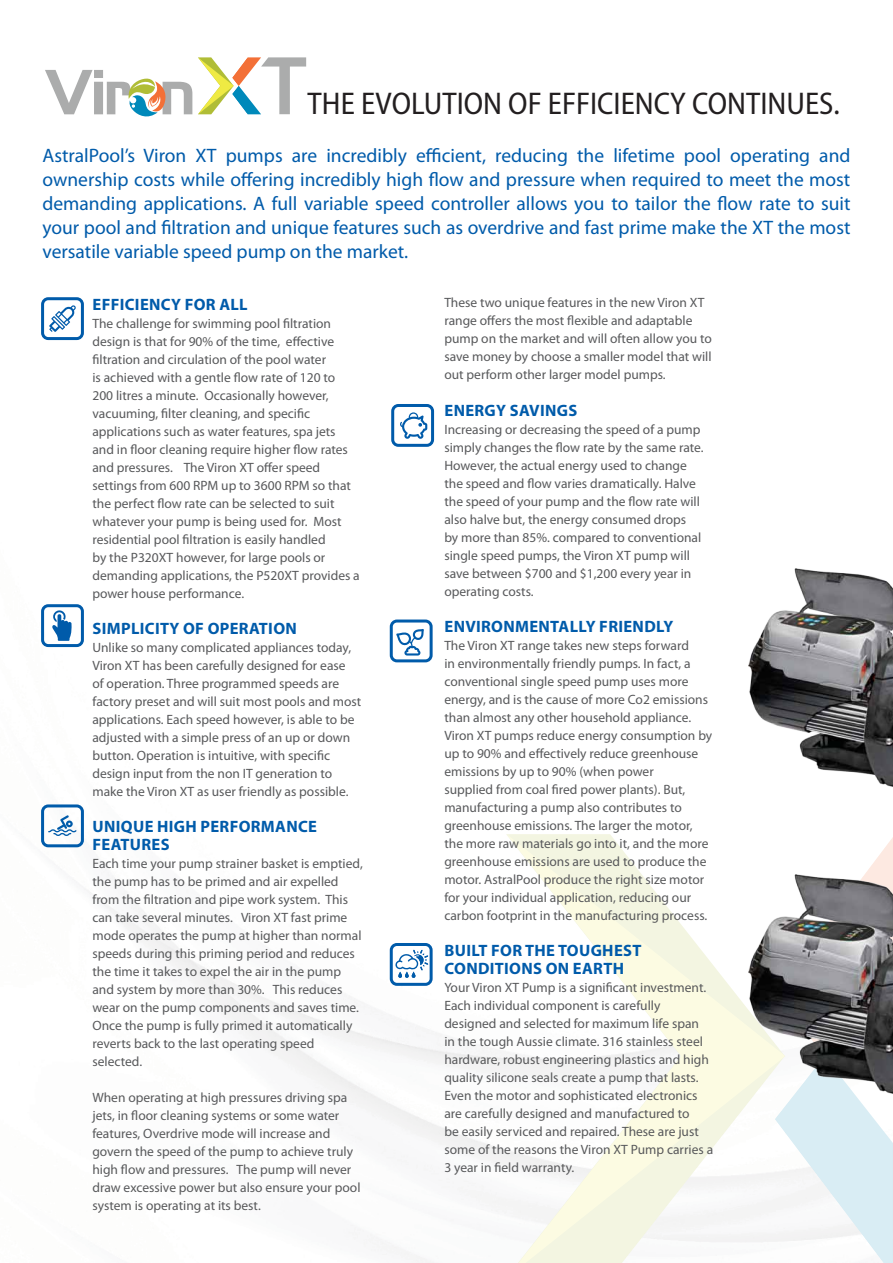
<style>
.page{position:relative;width:893px;height:1263px;background:#fff}
.page>*{position:absolute;margin:0;border:0;box-sizing:border-box;transform-origin:0 0}
.t1{font:semi-condensed 31.5px "Myriad Pro";color:#231f20}
.t2{font:19.5px/24px "Myriad Pro";color:#005baa;text-align:justify}
.t3{font:700 16.5px/18.1px "Myriad Pro";letter-spacing:.02em;color:#005baa}
.t4{font:13.5px/18px "Myriad Pro";color:#58595b}
</style>
<div class="page">
<img style="left:45px;top:58px;width:461px;height:1205px">
<svg style="left:507px;top:834px;width:268px;height:429px"></svg>
<svg style="left:775px;top:837px;width:118px;height:426px"></svg>
<div style="left:41px;top:604px;width:43px;height:43px;border:3px solid #005baa;border-radius:6px"></div>
<svg style="left:52px;top:610px;width:20px;height:31px"></svg>
<div style="left:390px;top:619px;width:43px;height:43px;border:3px solid #005baa;border-radius:6px"></div>
<svg style="left:396px;top:629px;width:28px;height:26px"></svg>
<div style="left:390px;top:943px;width:43px;height:43px;border:3px solid #005baa;border-radius:6px"></div>
<svg style="left:395px;top:950px;width:33px;height:28px"></svg>
<div style="left:391px;top:404px;width:43px;height:43px;border:3px solid #005baa;border-radius:6px"></div>
<svg style="left:400px;top:412px;width:27px;height:27px"></svg>
<div style="left:41px;top:297px;width:43px;height:43px;border:3px solid #005baa;border-radius:6px"></div>
<svg style="left:49px;top:305px;width:27px;height:27px"></svg>
<div style="left:41px;top:804px;width:43px;height:43px;border:3px solid #005baa;border-radius:6px"></div>
<svg style="left:48px;top:815px;width:29px;height:21px"></svg>
<svg style="left:45px;top:70px;width:147px;height:50px"></svg>
<svg style="left:198px;top:57px;width:108px;height:57px"></svg>
<img style="left:748px;top:568px;width:145px;height:219px">
<img style="left:748px;top:875px;width:145px;height:229px">
<h1 class="t1" style="left:308px;top:87px;width:534px">THE EVOLUTION OF EFFICIENCY CONTINUES.</h1>
<p class="t2" style="left:43px;top:144px;width:809px">AstralPool’s Viron XT pumps are incredibly efficient, reducing the lifetime pool operating and ownership costs while offering incredibly high flow and pressure when required to meet the most demanding applications. A full variable speed controller allows you to tailor the flow rate to suit your pool and filtration and unique features such as overdrive and fast prime make the XT the most versatile variable speed pump on the market.</p>
<p class="t4" style="left:444px;top:294px;width:269px">These two unique features in the new Viron XT range offers the most flexible and adaptable pump on the market and will often allow you to save money by choose a smaller model that will out perform other larger model pumps.</p>
<p class="t3" style="left:444px;top:401px;width:134px">ENERGY SAVINGS</p>
<p class="t4" style="left:444px;top:420px;width:261px">Increasing or decreasing the speed of a pump simply changes the flow rate by the same rate.<br>However, the actual energy used to change the speed and flow varies dramatically. Halve the speed of your pump and the flow rate will also halve but, the energy consumed drops by more than 85%. compared to conventional single speed pumps, the Viron XT pump will save between $700 and $1,200 every year in operating costs.</p>
<p class="t3" style="left:444px;top:617px;width:230px">ENVIRONMENTALLY FRIENDLY</p>
<p class="t4" style="left:444px;top:637px;width:269px">The Viron XT range takes new steps forward<br>in environmentally friendly pumps. In fact, a conventional single speed pump uses more energy, and is the cause of more Co2 emissions than almost any other household appliance.<br>Viron XT pumps reduce energy consumption by up to 90% and effectively reduce greenhouse emissions by up to 90% (when power<br>supplied from coal fired power plants). But, manufacturing a pump also contributes to greenhouse emissions. The larger the motor, the more raw materials go into it, and the more greenhouse emissions are used to produce the motor. AstralPool produce the right size motor for your individual application, reducing our carbon footprint in the manufacturing process.</p>
<p class="t3" style="left:444px;top:942px;width:198px">BUILT FOR THE TOUGHEST<br>CONDITIONS ON EARTH</p>
<p class="t4" style="left:444px;top:979px;width:270px">Your Viron XT Pump is a significant investment.<br>Each individual component is carefully designed and selected for maximum life span<br>in the tough Aussie climate. 316 stainless steel hardware, robust engineering plastics and high quality silicone seals create a pump that lasts.<br>Even the motor and sophisticated electronics are carefully designed and manufactured to<br>be easily serviced and repaired. These are just some of the reasons the Viron XT Pump carries a 3 year in field warranty.</p>
<p class="t3" style="left:93px;top:295px;width:157px">EFFICIENCY FOR ALL</p>
<p class="t4" style="left:92px;top:314px;width:269px">The challenge for swimming pool filtration design is that for 90% of the time, effective filtration and circulation of the pool water<br>is achieved with a gentle flow rate of 120 to<br>200 litres a minute. Occasionally however, vacuuming, filter cleaning, and specific applications such as water features, spa jets and in floor cleaning require higher flow rates and pressures. The Viron XT offer speed settings from 600 RPM up to 3600 RPM so that the perfect flow rate can be selected to suit whatever your pump is being used for. Most residential pool filtration is easily handled<br>by the P320XT however, for large pools or demanding applications, the P520XT provides a power house performance.</p>
<p class="t3" style="left:93px;top:619px;width:206px">SIMPLICITY OF OPERATION</p>
<p class="t4" style="left:92px;top:638px;width:270px">Unlike so many complicated appliances today, Viron XT has been carefully designed for ease<br>of operation. Three programmed speeds are factory preset and will suit most pools and most applications. Each speed however, is able to be adjusted with a simple press of an up or down button. Operation is intuitive, with specific design input from the non IT generation to make the Viron XT as user friendly as possible.</p>
<p class="t3" style="left:93px;top:817px;width:226px">UNIQUE HIGH PERFORMANCE<br>FEATURES</p>
<p class="t4" style="left:92px;top:855px;width:272px">Each time your pump strainer basket is emptied, the pump has to be primed and air expelled from the filtration and pipe work system. This can take several minutes. Viron XT fast prime mode operates the pump at higher than normal speeds during this priming period and reduces the time it takes to expel the air in the pump and system by more than 30%. This reduces wear on the pump components and saves time.<br>Once the pump is fully primed it automatically reverts back to the last operating speed selected.</p>
<p class="t4" style="left:92px;top:1089px;width:270px">When operating at high pressures driving spa jets, in floor cleaning systems or some water features, Overdrive mode will increase and govern the speed of the pump to achieve truly high flow and pressures. The pump will never draw excessive power but also ensure your pool system is operating at its best.</p>
</div>
